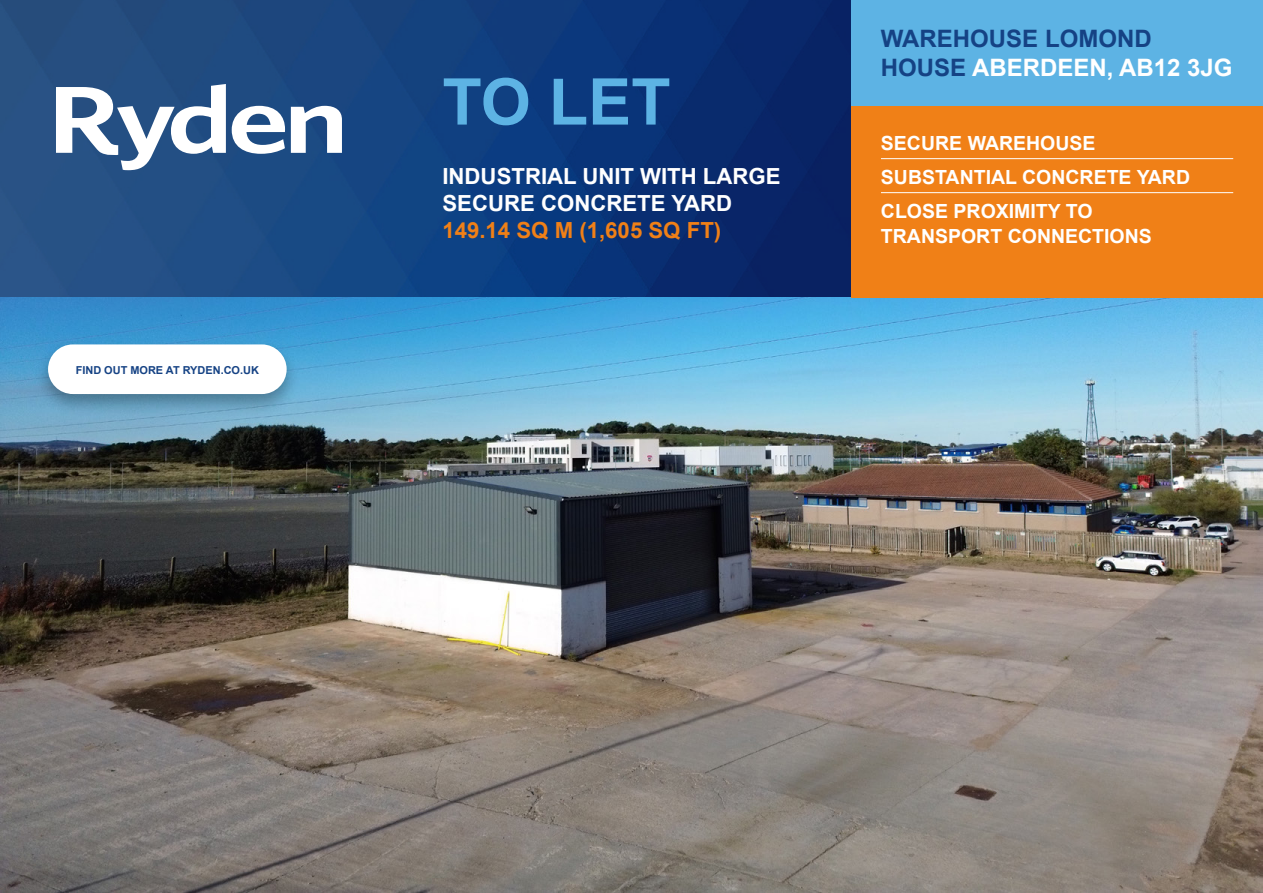
<style>
.page{position:relative;width:1263px;height:893px;background:#fff}
.page>*{position:absolute;margin:0;border:0;box-sizing:border-box;transform-origin:0 0}
.t1{font:700 64.5px "Arial";color:#5db3e4}
.t2{font:700 24px/28.8px "Arial";color:#154284}
.t3{font:700 22.2px/26.7px "Arial";color:#fff}
.t4{font:700 22.2px "Arial";color:#f08017}
.t5{font:700 19.5px/34px "Arial";color:#fff}
.t6{font:700 10.95px "Arial";color:#154284}
.s1{color:#fff}
</style>
<div class="page">
<svg style="left:0;top:0;width:851px;height:298px;background:#133d7b"></svg>
<svg style="left:56px;top:84px;width:170px;height:86px"></svg>
<svg style="left:232px;top:106px;width:53px;height:48px"></svg>
<svg style="left:291px;top:106px;width:51px;height:47px"></svg>
<img style="left:0;top:298px;width:1263px;height:595px">
<div style="left:851px;top:0;width:412px;height:106px;background:#5db3e4"></div>
<div style="left:851px;top:106px;width:412px;height:192px;background:#f08017"></div>
<hr style="left:881px;top:158px;width:352px;height:1px;background:#fff">
<hr style="left:881px;top:192px;width:352px;height:1px;background:#fff">
<div style="left:34px;top:339px;width:266px;height:77px;background:#000;opacity:.3"></div>
<div style="left:48px;top:344px;width:239px;height:50px;background:#fff;border-radius:25px"></div>
<p class="t6" style="left:76px;top:363px;width:185px">FIND OUT MORE AT RYDEN.CO.UK</p>
<h1 class="t1" style="left:442px;top:59px;width:230px">TO LET</h1>
<p class="t3" style="left:442px;top:164px;width:340px">INDUSTRIAL UNIT WITH LARGE<br>SECURE CONCRETE YARD</p>
<p class="t4" style="left:442px;top:215px;width:280px">149.14 SQ M (1,605 SQ FT)</p>
<p class="t2" style="left:881px;top:25px;width:353px">WAREHOUSE LOMOND<br>HOUSE <span class="s1">ABERDEEN, AB12 3JG</span></p>
<p class="t5" style="left:881px;top:127px;width:311px">SECURE WAREHOUSE<br>SUBSTANTIAL CONCRETE YARD<br>CLOSE PROXIMITY TO</p>
<p class="t5" style="left:881px;top:220px;width:272px">TRANSPORT CONNECTIONS</p>
</div>
